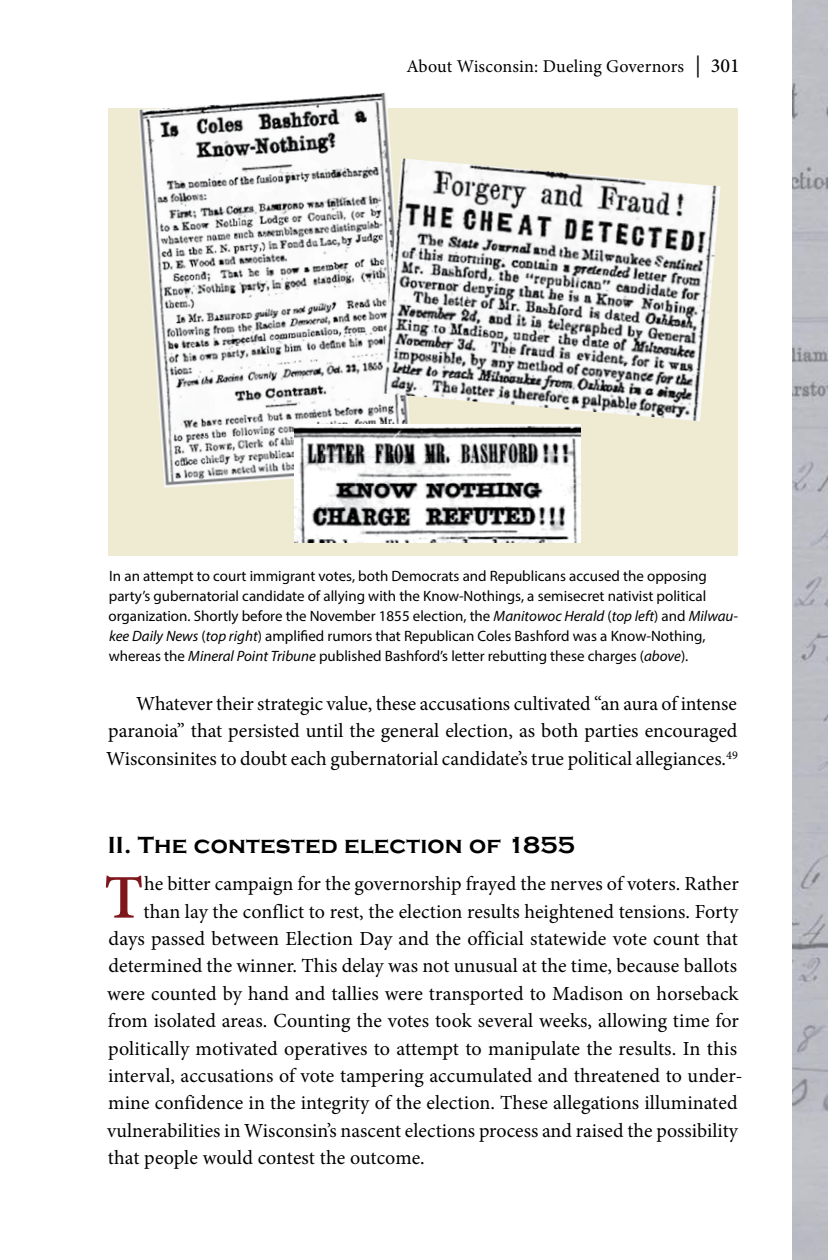
<style>
.page{position:relative;width:828px;height:1260px;background:#fff}
.page>*{position:absolute;margin:0;border:0;box-sizing:border-box;transform-origin:0 0}
.Body_1st_para{font:600 62.2px "Minion Pro";color:#7e161c}
.Headline_Three{font:700 24px "Copperplate Gothic";letter-spacing:.01em;color:#000}
.Body_1st_para-2{font:20px "Minion Pro";color:#000}
.Body{font:20px/27.4px "Minion Pro";color:#000;text-align:justify}
.t1{font:18px "Minion Pro";letter-spacing:.01em;color:#000}
.t2{font:15px/20px "Myriad Pro";color:#000}
.s1{font-size:22px}
.s2{font-weight:500;font-size:20px}
.s3{font-style:italic}
</style>
<div class="page">
<img style="left:792px;top:0;width:36px;height:1260px">
<div style="left:108px;top:108px;width:630px;height:447px;background:#efebd2"></div>
<img style="left:138px;top:93px;width:272px;height:395px">
<img style="left:381px;top:158px;width:339px;height:263px">
<img style="left:294px;top:424px;width:286px;height:118px">
<p class="t1" style="left:407px;top:54px;width:335px">About Wisconsin: Dueling Governors <span class="s1">|</span> <span class="s2">301</span></p>
<p class="t2" style="left:109px;top:565px;width:599px">In an attempt to court immigrant votes, both Democrats and Republicans accused the opposing</p>
<p class="t2" style="left:109px;top:585px;width:599px">party’s gubernatorial candidate of allying with the Know-Nothings, a semisecret nativist political</p>
<p class="t2" style="left:108px;top:605px;width:631px">organization. Shortly before the November 1855 election, the <span class="s3">Manitowoc Herald</span> (<span class="s3">top left</span>) and <span class="s3">Milwau&shy;kee Daily News</span> (<span class="s3">top right</span>) amplified rumors that Republican Coles Bashford was a Know-Nothing, whereas the <span class="s3">Mineral Point Tribune</span> published Bashford’s letter rebutting these charges (<span class="s3">above</span>).</p>
<p class="Body" style="left:106px;top:690px;width:633px;text-indent:30px">Whatever their strategic value, these accusations cultivated “an aura of intense paranoia” that persisted until the general election, as both parties encouraged Wisconsinites to doubt each gubernatorial candidate’s true political allegiances.<sup>49</sup></p>
<p class="Headline_Three" style="left:108px;top:832px;width:469px">II. The contested election of 1855</p>
<p class="Body_1st_para" style="left:104px;top:855px;width:41px">T</p>
<p class="Body_1st_para-2" style="left:144px;top:870px;width:596px">he bitter campaign for the governorship frayed the nerves of voters. Rather</p>
<p class="Body_1st_para-2" style="left:144px;top:898px;width:596px">than lay the conflict to rest, the election results heightened tensions. Forty</p>
<p class="Body_1st_para-2" style="left:109px;top:925px;width:631px">days passed between Election Day and the official statewide vote count that</p>
<p class="Body_1st_para-2" style="left:109px;top:953px;width:630px">determined the winner. This delay was not unusual at the time, because ballots</p>
<p class="Body_1st_para-2" style="left:107px;top:980px;width:633px">were counted by hand and tallies were transported to Madison on horseback</p>
<p class="Body_1st_para-2" style="left:108px;top:1007px;width:632px">from isolated areas. Counting the votes took several weeks, allowing time for</p>
<p class="Body_1st_para-2" style="left:108px;top:1035px;width:630px">politically motivated operatives to attempt to manipulate the results. In this</p>
<p class="Body_1st_para-2" style="left:108px;top:1062px;width:636px">interval, accusations of vote tampering accumulated and threatened to under-</p>
<p class="Body_1st_para-2" style="left:108px;top:1090px;width:631px">mine confidence in the integrity of the election. These allegations illuminated</p>
<p class="Body_1st_para-2" style="left:107px;top:1117px;width:632px">vulnerabilities in Wisconsin’s nascent elections process and raised the possibility</p>
<p class="Body_1st_para-2" style="left:108px;top:1144px;width:318px">that people would contest the outcome.</p>
</div>
